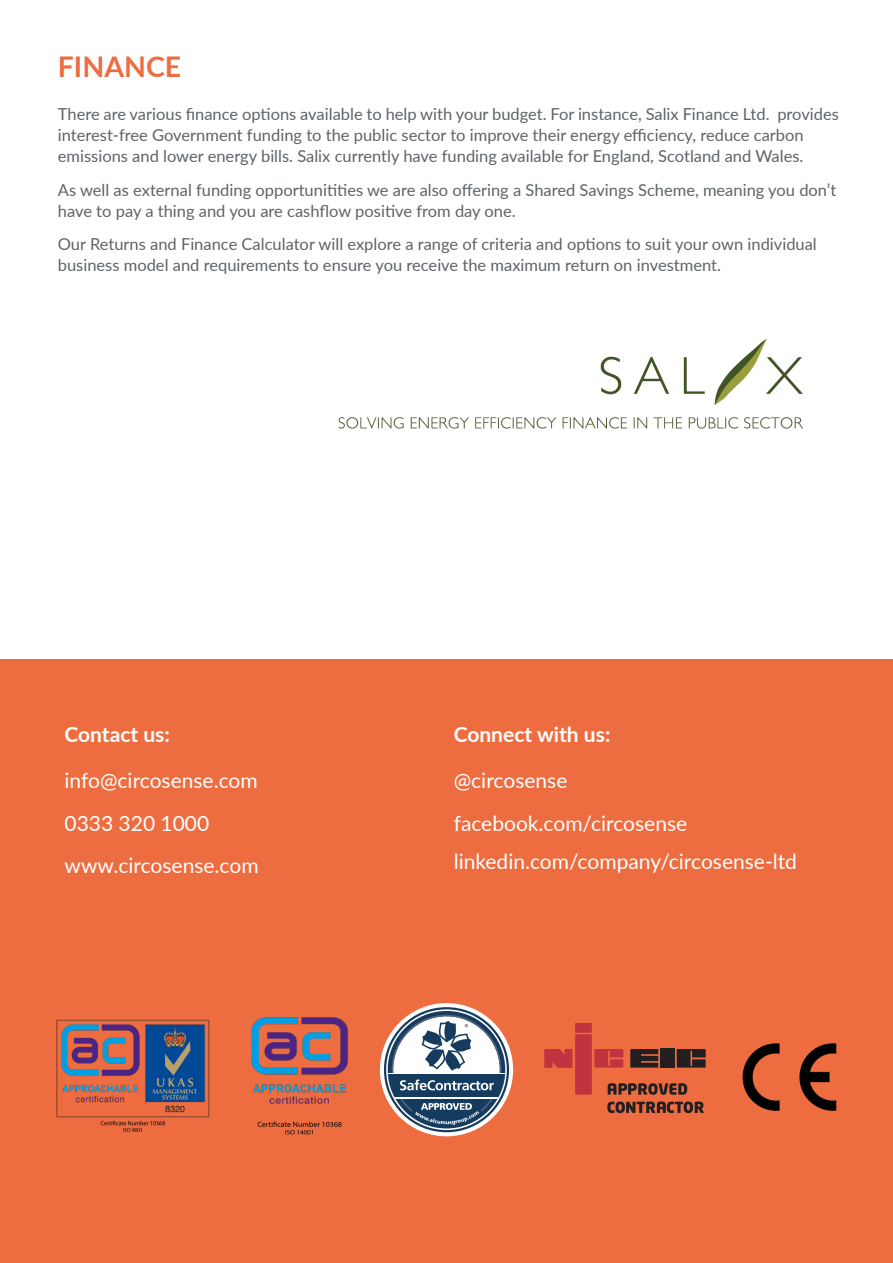
<style>
.page{position:relative;width:893px;height:1263px;background:#fff}
.page>*{position:absolute;margin:0;border:0;box-sizing:border-box;transform-origin:0 0}
.t1{font:700 28.5px "Lato";color:#ed6d41}
.t2{font:21px "Lato";color:#fff}
.t3{font:700 21px "Lato";color:#fff}
.t4{font:16.5px/21px "Lato";color:#5e6367}
</style>
<div class="page">
<div style="left:0;top:659px;width:893px;height:604px;background:#ed6d41"></div>
<img style="left:338px;top:339px;width:465px;height:90px">
<svg style="left:544px;top:1024px;width:162px;height:71px"></svg>
<svg style="left:607px;top:1101px;width:97px;height:12px"></svg>
<img style="left:251px;top:1017px;width:97px;height:118px">
<img style="left:56px;top:1019px;width:154px;height:113px">
<img style="left:742px;top:1043px;width:95px;height:68px">
<div style="left:380px;top:1003px;width:133px;height:133px;background:#fff;border-radius:50%"></div>
<svg style="left:384px;top:1007px;width:125px;height:125px"></svg>
<p class="t1" style="left:58px;top:45px;width:125px">FINANCE</p>
<p class="t4" style="left:58px;top:103px;width:783px">There are various finance options available to help with your budget. For instance, Salix Finance Ltd. provides interest-free Government funding to the public sector to improve their energy efficiency, reduce carbon emissions and lower energy bills. Salix currently have funding available for England, Scotland and Wales.</p>
<p class="t4" style="left:58px;top:178px;width:780px">As well as external funding opportunitities we are also offering a Shared Savings Scheme, meaning you don’t have to pay a thing and you are cashflow positive from day one.</p>
<p class="t4" style="left:58px;top:233px;width:760px">Our Returns and Finance Calculator will explore a range of criteria and options to suit your own individual business model and requirements to ensure you receive the maximum return on investment.</p>
<p class="t3" style="left:65px;top:719px;width:107px">Contact us:</p>
<p class="t2" style="left:65px;top:766px;width:195px">info@circosense.com</p>
<p class="t2" style="left:65px;top:808px;width:146px">0333 320 1000</p>
<p class="t2" style="left:65px;top:850px;width:196px">www.circosense.com</p>
<p class="t3" style="left:454px;top:719px;width:158px">Connect with us:</p>
<p class="t2" style="left:454px;top:766px;width:115px">@circosense</p>
<p class="t2" style="left:454px;top:808px;width:235px">facebook.com/circosense</p>
<p class="t2" style="left:454px;top:846px;width:345px">linkedin.com/company/circosense-ltd</p>
</div>
